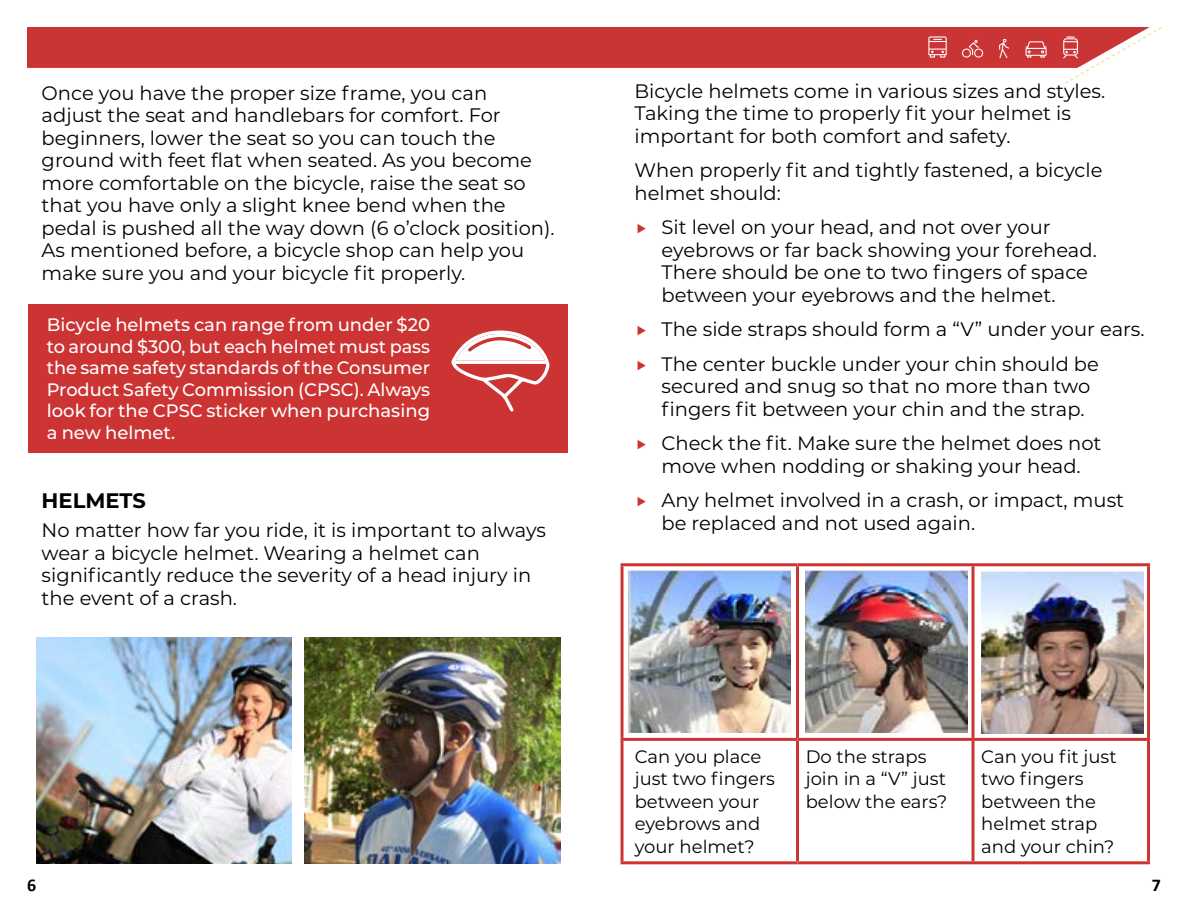
<style>
.page{position:relative;width:1188px;height:918px;background:#fff}
.page>*{position:absolute;margin:0;border:0;box-sizing:border-box;transform-origin:0 0}
.t1{font:700 21px "Montserrat";color:#000}
.t2{font:19.5px/22.5px "Montserrat";color:#000}
.t3{font:500 18px/21.6px "Montserrat";color:#fff;text-align:justify}
.t4{font:18px/22.5px "Montserrat";color:#000101}
.t5{font:700 18px "Calibri";color:#000}
</style>
<div class="page">
<div style="left:27px;top:27px;width:1036px;height:41px;background:#ca3435"></div>
<svg style="left:928px;top:36px;width:19px;height:22px"></svg>
<svg style="left:1026px;top:41px;width:21px;height:17px"></svg>
<svg style="left:962px;top:40px;width:21px;height:18px"></svg>
<svg style="left:999px;top:39px;width:10px;height:19px"></svg>
<svg style="left:1063px;top:27px;width:99px;height:57px"></svg>
<img style="left:36px;top:637px;width:255px;height:227px">
<img style="left:305px;top:637px;width:255px;height:227px">
<div style="left:28px;top:304px;width:540px;height:148px;background:#cb3433"></div>
<svg style="left:451px;top:330px;width:98px;height:82px"></svg>
<hr style="left:621px;top:563px;width:177px;height:3px;background:#cb3433">
<hr style="left:621px;top:566px;width:3px;height:172px;background:#cb3433">
<hr style="left:798px;top:563px;width:175px;height:3px;background:#cb3433">
<hr style="left:796px;top:566px;width:3px;height:172px;background:#cb3433">
<hr style="left:973px;top:563px;width:177px;height:3px;background:#cb3433">
<hr style="left:972px;top:566px;width:3px;height:172px;background:#cb3433">
<hr style="left:1147px;top:566px;width:3px;height:172px;background:#cb3433">
<hr style="left:621px;top:738px;width:177px;height:3px;background:#cb3433">
<hr style="left:621px;top:741px;width:3px;height:120px;background:#cb3433">
<hr style="left:798px;top:738px;width:175px;height:3px;background:#cb3433">
<hr style="left:796px;top:741px;width:3px;height:120px;background:#cb3433">
<hr style="left:973px;top:738px;width:177px;height:3px;background:#cb3433">
<hr style="left:972px;top:741px;width:3px;height:120px;background:#cb3433">
<hr style="left:1147px;top:741px;width:3px;height:120px;background:#cb3433">
<hr style="left:621px;top:861px;width:177px;height:3px;background:#cb3433">
<hr style="left:798px;top:861px;width:175px;height:3px;background:#cb3433">
<hr style="left:973px;top:861px;width:177px;height:3px;background:#cb3433">
<img style="left:628px;top:571px;width:162px;height:162px">
<img style="left:806px;top:571px;width:162px;height:162px">
<img style="left:981px;top:571px;width:162px;height:162px">
<p class="t2" style="left:42px;top:81px;width:515px">Once you have the proper size frame, you can<br>adjust the seat and handlebars for comfort. For beginners, lower the seat so you can touch the ground with feet flat when seated. As you become more comfortable on the bicycle, raise the seat so that you have only a slight knee bend when the pedal is pushed all the way down (6 o’clock position).<br>As mentioned before, a bicycle shop can help you make sure you and your bicycle fit properly.</p>
<p class="t3" style="left:47px;top:313px;width:385px">Bicycle helmets can range from under $20 to around $300, but each helmet must pass the same safety standards of the Consumer Product Safety Commission (CPSC). Always look for the CPSC sticker when purchasing a new helmet.</p>
<p class="t1" style="left:42px;top:485px;width:106px">HELMETS</p>
<p class="t2" style="left:42px;top:518px;width:506px">No matter how far you ride, it is important to always wear a bicycle helmet. Wearing a helmet can significantly reduce the severity of a head injury in the event of a crash.</p>
<p class="t2" style="left:634px;top:79px;width:472px">Bicycle helmets come in various sizes and styles.<br>Taking the time to properly fit your helmet is important for both comfort and safety.</p>
<p class="t2" style="left:634px;top:158px;width:469px">When properly fit and tightly fastened, a bicycle helmet should:</p>
<p class="t2" style="left:662px;top:215px;width:437px">Sit level on your head, and not over your eyebrows or far back showing your forehead.<br>There should be one to two fingers of space between your eyebrows and the helmet.</p>
<p class="t2" style="left:662px;top:311px;width:485px;line-height:34.5px">The side straps should form a “V” under your ears.<br>The center buckle under your chin should be</p>
<p class="t2" style="left:662px;top:374px;width:430px">secured and snug so that no more than two fingers fit between your chin and the strap.</p>
<p class="t2" style="left:662px;top:431px;width:442px">Check the fit. Make sure the helmet does not move when nodding or shaking your head.</p>
<p class="t2" style="left:662px;top:488px;width:464px">Any helmet involved in a crash, or impact, must be replaced and not used again.</p>
<p class="t4" style="left:635px;top:745px;width:142px">Can you place just two fingers between your eyebrows and your helmet?</p>
<p class="t4" style="left:806px;top:745px;width:143px">Do the straps join in a “V” just below the ears?</p>
<p class="t4" style="left:981px;top:745px;width:137px">Can you fit just two fingers between the helmet strap and your chin?</p>
<p class="t5" style="left:27px;top:872px;width:11px">6</p>
<p class="t5" style="left:1152px;top:872px;width:11px">7</p>
</div>
